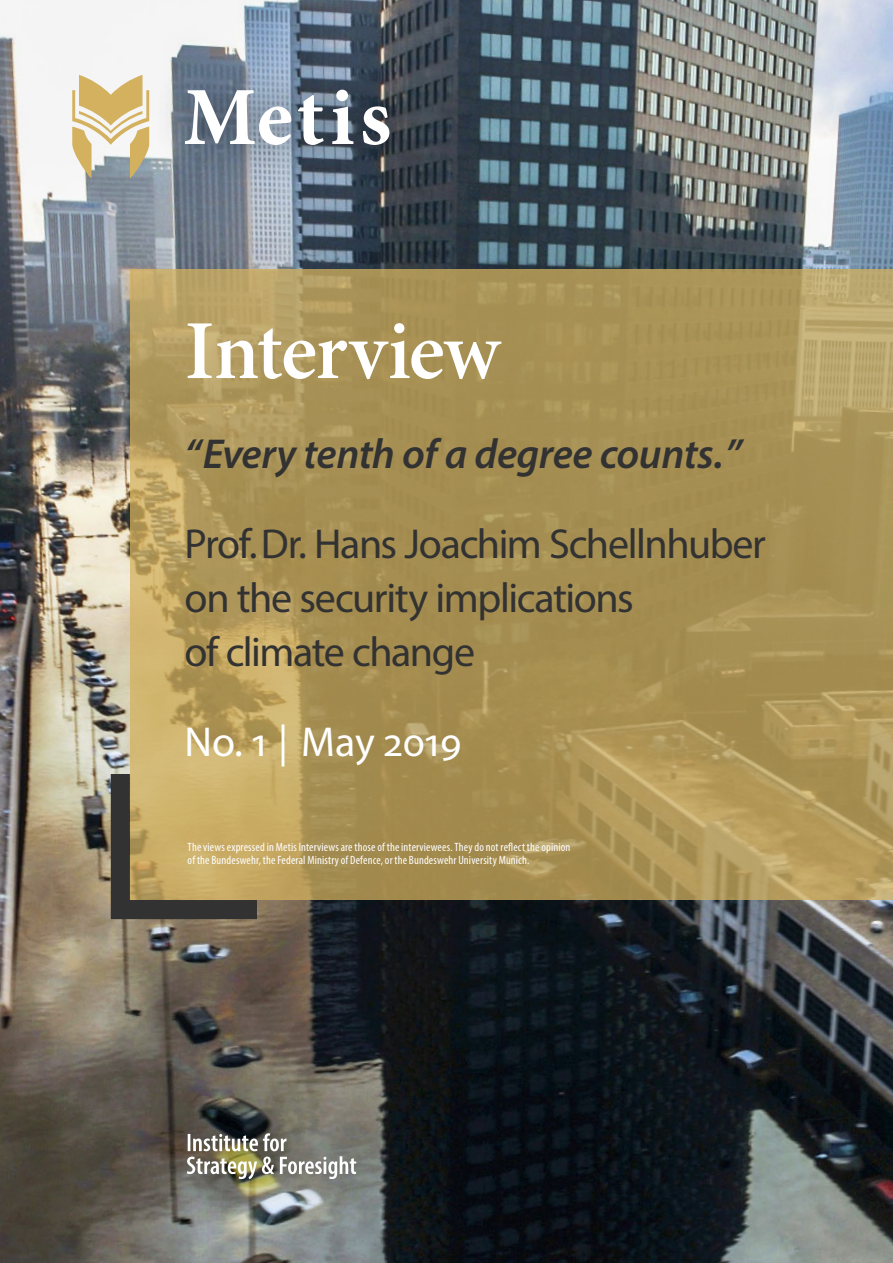
<style>
.page{position:relative;width:893px;height:1263px;background:#fff}
.page>*{position:absolute;margin:0;border:0;box-sizing:border-box;transform-origin:0 0}
.t1{font:600 84px "Minion 3 Subhead";letter-spacing:-.015em;color:#fff}
.t2{font:42px/54px "Myriad Pro";letter-spacing:-.035em;color:#323232}
.t3{font:italic 600 42px "Myriad Pro";letter-spacing:-.01em;color:#323232}
.t4{font:42px "Myriad Pro";color:#fff}
.t5{font:condensed 12px/13.5px "Myriad Pro";letter-spacing:.01em;color:#fff}
</style>
<div class="page">
<img style="left:0;top:0;width:893px;height:1263px">
<svg style="left:149px;top:1098px;width:243px;height:117px;background:#6a6a63"></svg>
<img style="left:187px;top:1133px;width:169px;height:46px">
<svg style="left:130px;top:270px;width:763px;height:630px;background:#ac9457"></svg>
<svg style="left:111px;top:774px;width:146px;height:145px;background:#a58f5b"></svg>
<svg style="left:72px;top:75px;width:77px;height:104px"></svg>
<div style="left:152px;top:52px;width:275px;height:131px;background:#000;opacity:.5"></div>
<svg style="left:185px;top:90px;width:204px;height:55px"></svg>
<h1 class="t1" style="left:185px;top:293px;width:317px">Interview</h1>
<h2 class="t3" style="left:185px;top:427px;width:559px">“Every tenth of a degree counts.”</h2>
<h2 class="t2" style="left:185px;top:516px;width:583px">Prof.Dr. Hans Joachim Schellnhuber on the security implications<br>of climate change</h2>
<h2 class="t4" style="left:185px;top:716px;width:279px">No. 1 | May 2019</h2>
<p class="t5" style="left:188px;top:840px;width:384px">The views expressed in Metis Interviews are those of the interviewees. They do not reflect the opinion of the Bundeswehr, the Federal Ministry of Defence, or the Bundeswehr University Munich.</p>
</div>
